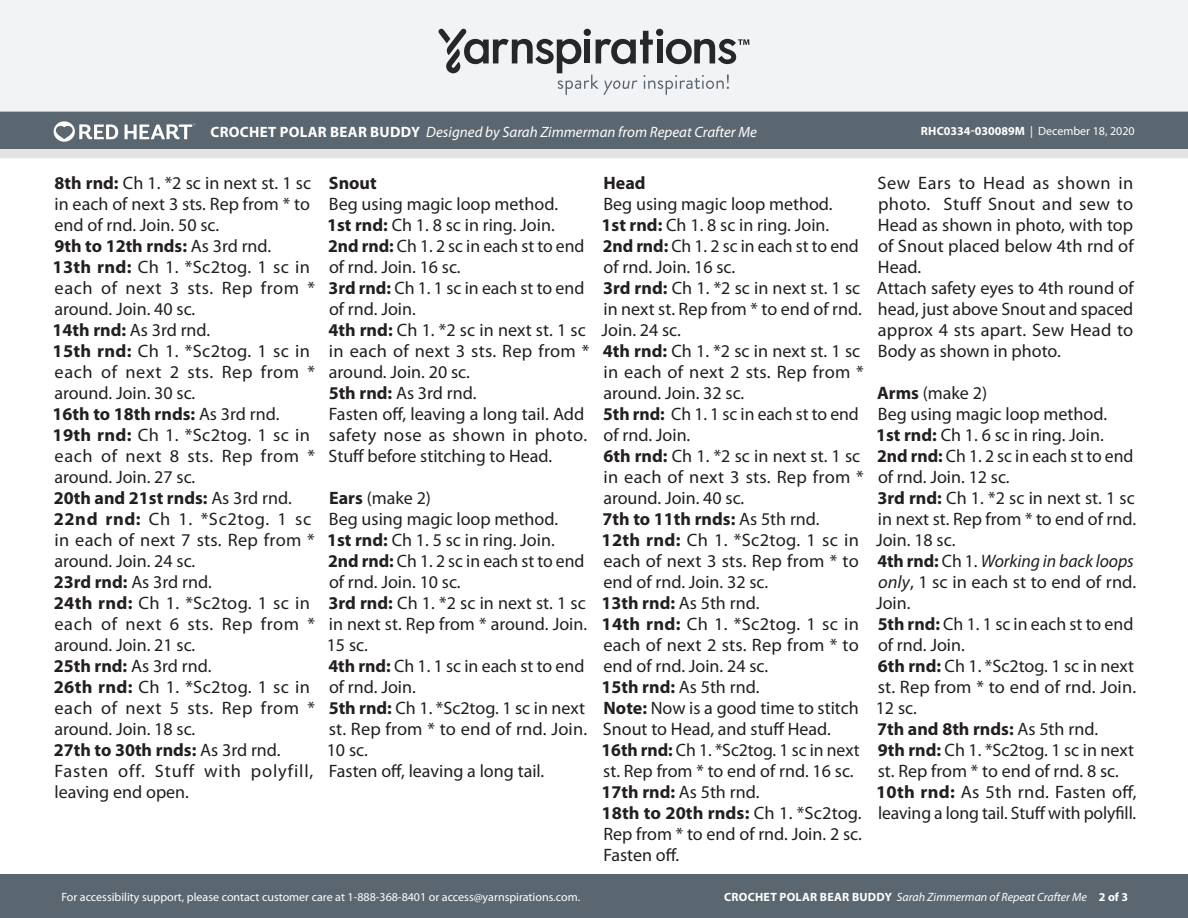
<style>
.page{position:relative;width:1188px;height:918px;background:#fff}
.page>*{position:absolute;margin:0;border:0;box-sizing:border-box;transform-origin:0 0}
.Body_-__Color_coded_4_sizes{font:18px/21px "Myriad Pro";color:#231f20}
.Body_-__Color_coded_4_sizes-2{font:18px/21px "Myriad Pro";letter-spacing:.02em;color:#231f20}
.Body_-__Color_coded_4_sizes-3{font:700 18px "Myriad Pro";color:#231f20}
.Body_-__Color_coded_4_sizes-4{font:18px/21px "Myriad Pro";letter-spacing:.045em;color:#231f20}
.t1{font:italic 15px "Myriad Pro";color:#fff}
.t2{font:12px "Myriad Pro";color:#fff}
.t3{font:italic 12px "Myriad Pro";color:#fff}
.s1{font-weight:700;font-style:normal}
.s2{font-weight:700}
.s3{font-weight:400}
.s4{font-style:italic}
</style>
<div class="page">
<div style="left:0;top:875px;width:1188px;height:43px;background:#5a6670"></div>
<div style="left:0;top:149px;width:1188px;height:9px;background:#e4e3e3"></div>
<div style="left:0;top:111px;width:1188px;height:38px;background:#5a6670"></div>
<div style="left:0;top:0;width:1188px;height:112px;background:#f2f3f4"></div>
<svg style="left:438px;top:29px;width:311px;height:66px"></svg>
<svg style="left:54px;top:121px;width:64px;height:21px"></svg>
<svg style="left:125px;top:123px;width:70px;height:16px"></svg>
<p class="t1" style="left:211px;top:123px;width:548px"><span class="s1">CROCHET POLAR BEAR BUDDY</span> Designed by Sarah Zimmerman from Repeat Crafter Me</p>
<p class="t2" style="left:921px;top:124px;width:215px"><span class="s2">RHC0334-030089M</span> | December 18, 2020</p>
<p class="Body_-__Color_coded_4_sizes" style="left:54px;top:173px;width:258px;text-align:justify"><span class="s2">8th rnd:</span> Ch 1. *2 sc in next st. 1 sc in each of next 3 sts. Rep from * to end of rnd. Join. 50 sc.</p>
<p class="Body_-__Color_coded_4_sizes-3" style="left:54px;top:234px;width:218px">9th to 12th rnds: <span class="s3">As 3rd rnd.</span></p>
<p class="Body_-__Color_coded_4_sizes-2" style="left:53px;top:257px;width:264px"><span class="s2">13th rnd:</span> Ch 1. *Sc2tog. 1 sc in each of next 3 sts. Rep from * around. Join. 40 sc.</p>
<p class="Body_-__Color_coded_4_sizes" style="left:53px;top:320px;width:159px"><span class="s2">14th rnd:</span> As 3rd rnd.</p>
<p class="Body_-__Color_coded_4_sizes-2" style="left:53px;top:341px;width:264px"><span class="s2">15th rnd:</span> Ch 1. *Sc2tog. 1 sc in each of next 2 sts. Rep from * around. Join. 30 sc.</p>
<p class="Body_-__Color_coded_4_sizes-3" style="left:53px;top:402px;width:228px">16th to 18th rnds: <span class="s3">As 3rd rnd.</span></p>
<p class="Body_-__Color_coded_4_sizes-2" style="left:53px;top:425px;width:264px"><span class="s2">19th rnd:</span> Ch 1. *Sc2tog. 1 sc in each of next 8 sts. Rep from * around. Join. 27 sc.</p>
<p class="Body_-__Color_coded_4_sizes-3" style="left:54px;top:486px;width:240px">20th and 21st rnds: <span class="s3">As 3rd rnd.</span></p>
<p class="Body_-__Color_coded_4_sizes" style="left:54px;top:509px;width:263px"><span class="s2">22nd rnd:</span> Ch 1. *Sc2tog. 1 sc in each of next 7 sts. Rep from * around. Join. 24 sc.</p>
<p class="Body_-__Color_coded_4_sizes" style="left:54px;top:572px;width:160px"><span class="s2">23rd rnd:</span> As 3rd rnd.</p>
<p class="Body_-__Color_coded_4_sizes" style="left:54px;top:593px;width:263px"><span class="s2">24th rnd:</span> Ch 1. *Sc2tog. 1 sc in each of next 6 sts. Rep from * around. Join. 21 sc.</p>
<p class="Body_-__Color_coded_4_sizes" style="left:54px;top:656px;width:159px"><span class="s2">25th rnd:</span> As 3rd rnd.</p>
<p class="Body_-__Color_coded_4_sizes" style="left:54px;top:677px;width:263px"><span class="s2">26th rnd:</span> Ch 1. *Sc2tog. 1 sc in each of next 5 sts. Rep from * around. Join. 18 sc.</p>
<p class="Body_-__Color_coded_4_sizes-3" style="left:54px;top:738px;width:228px">27th to 30th rnds: <span class="s3">As 3rd rnd.</span></p>
<p class="Body_-__Color_coded_4_sizes-4" style="left:54px;top:761px;width:260px">Fasten off. Stuff with polyfill, leaving end open.</p>
<p class="Body_-__Color_coded_4_sizes-3" style="left:604px;top:171px;width:44px">Head</p>
<p class="Body_-__Color_coded_4_sizes" style="left:603px;top:194px;width:231px">Beg using magic loop method.</p>
<p class="Body_-__Color_coded_4_sizes" style="left:602px;top:215px;width:229px"><span class="s2">1st rnd:</span> Ch 1. 8 sc in ring. Join.</p>
<p class="Body_-__Color_coded_4_sizes" style="left:603px;top:236px;width:258px"><span class="s2">2nd rnd:</span> Ch 1. 2 sc in each st to end of rnd. Join. 16 sc.</p>
<p class="Body_-__Color_coded_4_sizes" style="left:602px;top:278px;width:262px;text-align:justify"><span class="s2">3rd rnd:</span> Ch 1. *2 sc in next st. 1 sc in next st. Rep from * to end of rnd.<br>Join. 24 sc.</p>
<p class="Body_-__Color_coded_4_sizes" style="left:603px;top:341px;width:263px"><span class="s2">4th rnd:</span> Ch 1. *2 sc in next st. 1 sc in each of next 2 sts. Rep from * around. Join. 32 sc.</p>
<p class="Body_-__Color_coded_4_sizes" style="left:603px;top:404px;width:257px"><span class="s2">5th rnd:</span> Ch 1. 1 sc in each st to end of rnd. Join.</p>
<p class="Body_-__Color_coded_4_sizes" style="left:603px;top:446px;width:262px"><span class="s2">6th rnd:</span> Ch 1. *2 sc in next st. 1 sc in each of next 3 sts. Rep from * around. Join. 40 sc.</p>
<p class="Body_-__Color_coded_4_sizes-3" style="left:603px;top:507px;width:219px">7th to 11th rnds: <span class="s3">As 5th rnd.</span></p>
<p class="Body_-__Color_coded_4_sizes" style="left:602px;top:530px;width:259px;text-align:justify"><span class="s2">12th rnd:</span> Ch 1. *Sc2tog. 1 sc in each of next 3 sts. Rep from * to end of rnd. Join. 32 sc.</p>
<p class="Body_-__Color_coded_4_sizes" style="left:602px;top:593px;width:159px"><span class="s2">13th rnd:</span> As 5th rnd.</p>
<p class="Body_-__Color_coded_4_sizes" style="left:602px;top:614px;width:259px;text-align:justify"><span class="s2">14th rnd:</span> Ch 1. *Sc2tog. 1 sc in each of next 2 sts. Rep from * to end of rnd. Join. 24 sc.</p>
<p class="Body_-__Color_coded_4_sizes" style="left:602px;top:677px;width:159px"><span class="s2">15th rnd:</span> As 5th rnd.</p>
<p class="Body_-__Color_coded_4_sizes" style="left:603px;top:698px;width:257px"><span class="s2">Note:</span> Now is a good time to stitch<br>Snout to Head, and stuff Head.</p>
<p class="Body_-__Color_coded_4_sizes" style="left:602px;top:740px;width:259px"><span class="s2">16th rnd:</span> Ch 1. *Sc2tog. 1 sc in next st. Rep from * to end of rnd. 16 sc.</p>
<p class="Body_-__Color_coded_4_sizes" style="left:602px;top:782px;width:159px"><span class="s2">17th rnd:</span> As 5th rnd.</p>
<p class="Body_-__Color_coded_4_sizes" style="left:602px;top:803px;width:262px;text-align:justify"><span class="s2">18th to 20th rnds:</span> Ch 1. *Sc2tog.<br>Rep from * to end of rnd. Join. 2 sc.<br>Fasten off.</p>
<p class="Body_-__Color_coded_4_sizes" style="left:878px;top:173px;width:258px;text-align:justify">Sew Ears to Head as shown in photo. Stuff Snout and sew to Head as shown in photo, with top of Snout placed below 4th rnd of Head.</p>
<p class="Body_-__Color_coded_4_sizes" style="left:877px;top:278px;width:258px;text-align:justify">Attach safety eyes to 4th round of head, just above Snout and spaced approx 4 sts apart. Sew Head to Body as shown in photo.</p>
<p class="Body_-__Color_coded_4_sizes" style="left:877px;top:383px;width:111px"><span class="s2">Arms</span> (make 2)</p>
<p class="Body_-__Color_coded_4_sizes" style="left:878px;top:404px;width:231px">Beg using magic loop method.</p>
<p class="Body_-__Color_coded_4_sizes" style="left:876px;top:425px;width:229px"><span class="s2">1st rnd:</span> Ch 1. 6 sc in ring. Join.</p>
<p class="Body_-__Color_coded_4_sizes" style="left:877px;top:446px;width:258px"><span class="s2">2nd rnd:</span> Ch 1. 2 sc in each st to end of rnd. Join. 12 sc.</p>
<p class="Body_-__Color_coded_4_sizes" style="left:876px;top:488px;width:262px;text-align:justify"><span class="s2">3rd rnd:</span> Ch 1. *2 sc in next st. 1 sc in next st. Rep from * to end of rnd.<br>Join. 18 sc.</p>
<p class="Body_-__Color_coded_4_sizes" style="left:876px;top:551px;width:262px"><span class="s2">4th rnd:</span> Ch 1. <span class="s4">Working in back loops only</span>, 1 sc in each st to end of rnd.<br>Join.</p>
<p class="Body_-__Color_coded_4_sizes" style="left:878px;top:614px;width:257px"><span class="s2">5th rnd:</span> Ch 1. 1 sc in each st to end of rnd. Join.</p>
<p class="Body_-__Color_coded_4_sizes" style="left:876px;top:656px;width:262px;text-align:justify"><span class="s2">6th rnd:</span> Ch 1. *Sc2tog. 1 sc in next st. Rep from * to end of rnd. Join.<br>12 sc.</p>
<p class="Body_-__Color_coded_4_sizes-3" style="left:877px;top:717px;width:222px">7th and 8th rnds: <span class="s3">As 5th rnd.</span></p>
<p class="Body_-__Color_coded_4_sizes" style="left:878px;top:740px;width:258px"><span class="s2">9th rnd:</span> Ch 1. *Sc2tog. 1 sc in next st. Rep from * to end of rnd. 8 sc.</p>
<p class="Body_-__Color_coded_4_sizes" style="left:876px;top:782px;width:262px"><span class="s2">10th rnd:</span> As 5th rnd. Fasten off, leaving a long tail. Stuff with polyfill.</p>
<p class="Body_-__Color_coded_4_sizes-3" style="left:329px;top:171px;width:49px">Snout</p>
<p class="Body_-__Color_coded_4_sizes" style="left:329px;top:194px;width:231px">Beg using magic loop method.</p>
<p class="Body_-__Color_coded_4_sizes" style="left:327px;top:215px;width:229px"><span class="s2">1st rnd:</span> Ch 1. 8 sc in ring. Join.</p>
<p class="Body_-__Color_coded_4_sizes" style="left:328px;top:236px;width:258px"><span class="s2">2nd rnd:</span> Ch 1. 2 sc in each st to end of rnd. Join. 16 sc.</p>
<p class="Body_-__Color_coded_4_sizes" style="left:329px;top:278px;width:257px"><span class="s2">3rd rnd:</span> Ch 1. 1 sc in each st to end of rnd. Join.</p>
<p class="Body_-__Color_coded_4_sizes" style="left:328px;top:320px;width:263px"><span class="s2">4th rnd:</span> Ch 1. *2 sc in next st. 1 sc in each of next 3 sts. Rep from * around. Join. 20 sc.</p>
<p class="Body_-__Color_coded_4_sizes" style="left:329px;top:383px;width:149px"><span class="s2">5th rnd:</span> As 3rd rnd.</p>
<p class="Body_-__Color_coded_4_sizes" style="left:329px;top:404px;width:260px">Fasten off, leaving a long tail. Add safety nose as shown in photo.<br>Stuff before stitching to Head.</p>
<p class="Body_-__Color_coded_4_sizes" style="left:329px;top:488px;width:104px"><span class="s2">Ears</span> (make 2)</p>
<p class="Body_-__Color_coded_4_sizes" style="left:329px;top:509px;width:231px">Beg using magic loop method.</p>
<p class="Body_-__Color_coded_4_sizes" style="left:327px;top:530px;width:229px"><span class="s2">1st rnd:</span> Ch 1. 5 sc in ring. Join.</p>
<p class="Body_-__Color_coded_4_sizes" style="left:328px;top:551px;width:258px"><span class="s2">2nd rnd:</span> Ch 1. 2 sc in each st to end of rnd. Join. 10 sc.</p>
<p class="Body_-__Color_coded_4_sizes" style="left:327px;top:593px;width:262px;text-align:justify"><span class="s2">3rd rnd:</span> Ch 1. *2 sc in next st. 1 sc in next st. Rep from * around. Join.<br>15 sc.</p>
<p class="Body_-__Color_coded_4_sizes" style="left:328px;top:656px;width:257px"><span class="s2">4th rnd:</span> Ch 1. 1 sc in each st to end of rnd. Join.</p>
<p class="Body_-__Color_coded_4_sizes" style="left:327px;top:698px;width:262px;text-align:justify"><span class="s2">5th rnd:</span> Ch 1. *Sc2tog. 1 sc in next st. Rep from * to end of rnd. Join.<br>10 sc.</p>
<p class="Body_-__Color_coded_4_sizes" style="left:329px;top:761px;width:217px">Fasten off, leaving a long tail.</p>
<p class="t2" style="left:61px;top:890px;width:520px">For accessibility support, please contact customer care at 1-888-368-8401 or access@yarnspirations.com.</p>
<p class="t3" style="left:724px;top:889px;width:405px"><span class="s1">CROCHET POLAR BEAR BUDDY</span> Sarah Zimmerman of Repeat Crafter Me <span class="s1">2 of 3</span></p>
</div>
